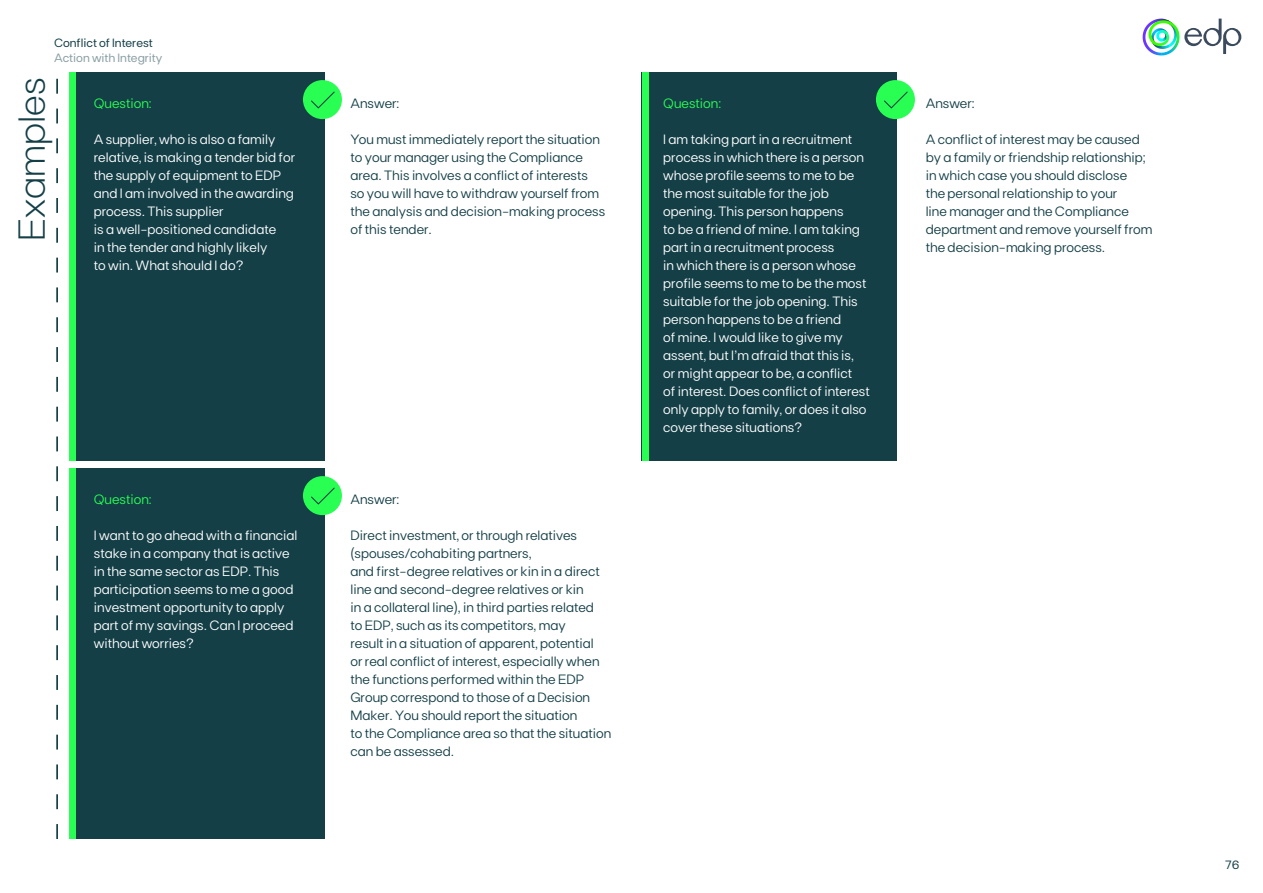
<style>
.page{position:relative;width:1263px;height:893px;background:#fff}
.page>*{position:absolute;margin:0;border:0;box-sizing:border-box;transform-origin:0 0}
.t1{font:300 37.5px "FT Base";color:#143f47}
.t2{font:13.5px/18px "FT Base";color:#143f47}
.t3{font:13.5px/18px "FT Base";color:#fff}
.t4{font:13.5px "FT Base";color:#28ff52}
.t5{font:12px "FT Base";color:#143f47}
.t6{font:12px "FT Base";color:#8a9fa3}
</style>
<div class="page">
<div style="left:69px;top:72px;width:255px;height:389px;background:#143f47"></div>
<div style="left:642px;top:72px;width:255px;height:389px;background:#143f47"></div>
<div style="left:69px;top:468px;width:255px;height:371px;background:#143f47"></div>
<svg style="left:56px;top:79px;width:2px;height:760px"></svg>
<div style="left:303px;top:476px;width:39px;height:39px;background:#28ff52;border-radius:50%"></div>
<svg style="left:311px;top:488px;width:24px;height:16px"></svg>
<div style="left:303px;top:80px;width:39px;height:39px;background:#28ff52;border-radius:50%"></div>
<svg style="left:311px;top:92px;width:24px;height:16px"></svg>
<div style="left:876px;top:80px;width:39px;height:39px;background:#28ff52;border-radius:50%"></div>
<svg style="left:884px;top:92px;width:24px;height:16px"></svg>
<div style="left:69px;top:468px;width:7px;height:371px;background:#28ff52"></div>
<div style="left:69px;top:72px;width:7px;height:389px;background:#28ff52"></div>
<div style="left:642px;top:72px;width:7px;height:389px;background:#28ff52"></div>
<svg style="left:1184px;top:19px;width:57px;height:35px"></svg>
<svg style="left:1142px;top:19px;width:32px;height:36px"></svg>
<p class="t5" style="left:54px;top:36px;width:100px">Conflict of Interest</p>
<p class="t6" style="left:54px;top:51px;width:110px">Action with Integrity</p>
<h1 class="t1" style="left:10px;top:241px;width:165px;rotate:-90deg">Examples</h1>
<p class="t4" style="left:94px;top:95px;width:59px">Question:</p>
<p class="t3" style="left:94px;top:130px;width:203px">A supplier, who is also a family relative, is making a tender bid for the supply of equipment to EDP and I am involved in the awarding process. This supplier<br>is a well‑positioned candidate<br>in the tender and highly likely<br>to win. What should I do?</p>
<p class="t4" style="left:94px;top:491px;width:59px">Question:</p>
<p class="t3" style="left:94px;top:526px;width:205px">I want to go ahead with a financial stake in a company that is active in the same sector as EDP. This participation seems to me a good investment opportunity to apply part of my savings. Can I proceed without worries?</p>
<p class="t2" style="left:350px;top:94px;width:50px">Answer:</p>
<p class="t2" style="left:350px;top:130px;width:256px">You must immediately report the situation to your manager using the Compliance area. This involves a conflict of interests so you will have to withdraw yourself from the analysis and decision‑making process of this tender.</p>
<p class="t2" style="left:350px;top:490px;width:50px">Answer:</p>
<p class="t2" style="left:350px;top:526px;width:262px">Direct investment, or through relatives (spouses/cohabiting partners,<br>and first‑degree relatives or kin in a direct line and second-degree relatives or kin<br>in a collateral line), in third parties related<br>to EDP, such as its competitors, may<br>result in a situation of apparent, potential<br>or real conflict of interest, especially when the functions performed within the EDP Group correspond to those of a Decision Maker. You should report the situation<br>to the Compliance area so that the situation can be assessed.</p>
<p class="t4" style="left:663px;top:95px;width:59px">Question:</p>
<p class="t3" style="left:663px;top:130px;width:208px">I am taking part in a recruitment process in which there is a person whose profile seems to me to be the most suitable for the job opening. This person happens<br>to be a friend of mine. I am taking part in a recruitment process<br>in which there is a person whose profile seems to me to be the most suitable for the job opening. This person happens to be a friend<br>of mine. I would like to give my assent, but I’m afraid that this is,<br>or might appear to be, a conflict<br>of interest. Does conflict of interest only apply to family, or does it also cover these situations?</p>
<p class="t2" style="left:926px;top:94px;width:50px">Answer:</p>
<p class="t2" style="left:926px;top:130px;width:228px">A conflict of interest may be caused by a family or friendship relationship; in which case you should disclose<br>the personal relationship to your<br>line manager and the Compliance department and remove yourself from the decision‑making process.</p>
<p class="t5" style="left:1225px;top:858px;width:16px">76</p>
</div>
